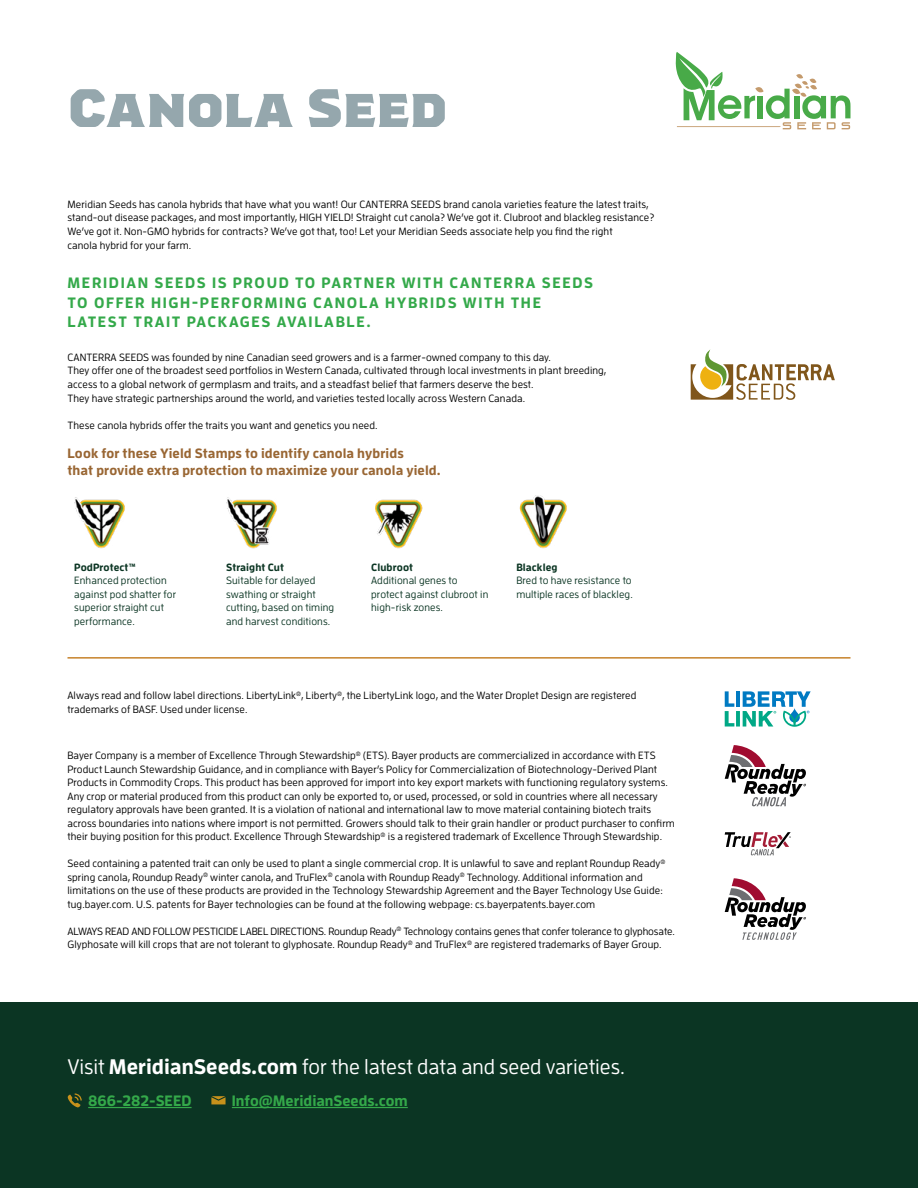
<style>
.page{position:relative;width:918px;height:1188px;background:#fff}
.page>*{position:absolute;margin:0;border:0;box-sizing:border-box;transform-origin:0 0}
.t1{font:900 54px "Worker";letter-spacing:-.005em;color:#95a7ad}
.t2{font:500 21px "Enzo OT";color:#fff}
.t3{font:700 15px/19.5px "Enzo OT";letter-spacing:.11em;color:#34a94a}
.t4{font:700 15px "Enzo OT";color:#34a94a}
.t5{font:700 13.5px/16.5px "Enzo OT";letter-spacing:.01em;color:#963}
.t6{font:500 10.5px/13.5px "Enzo OT";letter-spacing:.01em;color:#000}
.t7{font:500 10.5px/13.5px "Enzo OT";letter-spacing:.01em;color:#0b3523}
.t8{font:500 10.5px/13.5px "Enzo OT";letter-spacing:-.01em;color:#000}
.t9{font:700 10.5px "Enzo OT";letter-spacing:.01em;color:#0b3523}
.s1{font-weight:700}
</style>
<div class="page">
<div style="left:0;top:1002px;width:918px;height:186px;background:#0b3523"></div>
<hr style="left:88px;top:1107px;width:104px;height:1px;background:#34a94a">
<hr style="left:232px;top:1107px;width:176px;height:1px;background:#34a94a">
<svg style="left:68px;top:1093px;width:14px;height:14px"></svg>
<svg style="left:211px;top:1096px;width:15px;height:8px"></svg>
<hr style="left:68px;top:657px;width:782px;height:2px;background:#c6822a">
<img style="left:74px;top:497px;width:51px;height:52px">
<img style="left:226px;top:497px;width:51px;height:52px">
<img style="left:375px;top:499px;width:48px;height:50px">
<img style="left:519px;top:495px;width:48px;height:54px">
<svg style="left:725px;top:832px;width:66px;height:23px"></svg>
<svg style="left:725px;top:745px;width:81px;height:61px"></svg>
<svg style="left:725px;top:878px;width:81px;height:62px"></svg>
<svg style="left:725px;top:691px;width:86px;height:36px"></svg>
<svg style="left:691px;top:349px;width:144px;height:51px"></svg>
<svg style="left:676px;top:52px;width:174px;height:77px"></svg>
<h1 class="t1" style="left:68px;top:77px;width:382px">CANOLA SEED</h1>
<p class="t6" style="left:68px;top:197px;width:588px">Meridian Seeds has canola hybrids that have what you want! Our CANTERRA SEEDS brand canola varieties feature the latest traits, stand-out disease packages, and most importantly, HIGH YIELD! Straight cut canola? We’ve got it. Clubroot and blackleg resistance?<br>We’ve got it. Non-GMO hybrids for contracts? We’ve got that, too! Let your Meridian Seeds associate help you find the right<br>canola hybrid for your farm.</p>
<h3 class="t3" style="left:68px;top:273px;width:527px">MERIDIAN SEEDS IS PROUD TO PARTNER WITH CANTERRA SEEDS<br>TO OFFER HIGH-PERFORMING CANOLA HYBRIDS WITH THE<br>LATEST TRAIT PACKAGES AVAILABLE.</h3>
<p class="t6" style="left:68px;top:350px;width:540px">CANTERRA SEEDS was founded by nine Canadian seed growers and is a farmer-owned company to this day.<br>They offer one of the broadest seed portfolios in Western Canada, cultivated through local investments in plant breeding, access to a global network of germplasm and traits, and a steadfast belief that farmers deserve the best.<br>They have strategic partnerships around the world, and varieties tested locally across Western Canada.</p>
<p class="t6" style="left:68px;top:418px;width:312px">These canola hybrids offer the traits you want and genetics you need.</p>
<p class="t5" style="left:68px;top:445px;width:375px">Look for these Yield Stamps to identify canola hybrids<br>that provide extra protection to maximize your canola yield.</p>
<p class="t9" style="left:74px;top:560px;width:63px">PodProtect™</p>
<p class="t7" style="left:74px;top:574px;width:103px">Enhanced protection against pod shatter for superior straight cut performance.</p>
<p class="t9" style="left:226px;top:560px;width:59px">Straight Cut</p>
<p class="t7" style="left:226px;top:574px;width:110px">Suitable for delayed swathing or straight cutting, based on timing and harvest conditions.</p>
<p class="t9" style="left:371px;top:560px;width:43px">Clubroot</p>
<p class="t7" style="left:371px;top:574px;width:119px">Additional genes to protect against clubroot in high-risk zones.</p>
<p class="t9" style="left:516px;top:560px;width:43px">Blackleg</p>
<p class="t7" style="left:516px;top:574px;width:118px">Bred to have resistance to multiple races of blackleg.</p>
<p class="t6" style="left:67px;top:689px;width:570px">Always read and follow label directions. LibertyLink<sup>®</sup>, Liberty<sup>®</sup>, the LibertyLink logo, and the Water Droplet Design are registered trademarks of BASF. Used under license.</p>
<p class="t6" style="left:67px;top:749px;width:609px">Bayer Company is a member of Excellence Through Stewardship<sup>®</sup> (ETS). Bayer products are commercialized in accordance with ETS Product Launch Stewardship Guidance, and in compliance with Bayer’s Policy for Commercialization of Biotechnology-Derived Plant Products in Commodity Crops. This product has been approved for import into key export markets with functioning regulatory systems.<br>Any crop or material produced from this product can only be exported to, or used, processed, or sold in countries where all necessary regulatory approvals have been granted. It is a violation of national and international law to move material containing biotech traits across boundaries into nations where import is not permitted. Growers should talk to their grain handler or product purchaser to confirm their buying position for this product. Excellence Through Stewardship<sup>®</sup> is a registered trademark of Excellence Through Stewardship.</p>
<p class="t6" style="left:67px;top:857px;width:599px">Seed containing a patented trait can only be used to plant a single commercial crop. It is unlawful to save and replant Roundup Ready<sup>® </sup>spring canola, Roundup Ready<sup>®</sup> winter canola, and TruFlex<sup>®</sup> canola with Roundup Ready<sup>®</sup> Technology. Additional information and limitations on the use of these products are provided in the Technology Stewardship Agreement and the Bayer Technology Use Guide: tug.bayer.com. U.S. patents for Bayer technologies can be found at the following webpage: cs.bayerpatents.bayer.com</p>
<p class="t8" style="left:68px;top:924px;width:609px">ALWAYS READ AND FOLLOW PESTICIDE LABEL DIRECTIONS. Roundup Ready<sup>®</sup> Technology contains genes that confer tolerance to glyphosate.<br>Glyphosate will kill crops that are not tolerant to glyphosate. Roundup Ready<sup>®</sup> and TruFlex<sup>®</sup> are registered trademarks of Bayer Group.</p>
<h2 class="t2" style="left:68px;top:1054px;width:559px">Visit <span class="s1">MeridianSeeds.com</span> for the latest data and seed varieties.</h2>
<h3 class="t3" style="left:88px;top:1090px;width:105px">866-282-SEED</h3>
<h3 class="t4" style="left:232px;top:1091px;width:177px">Info@MeridianSeeds.com</h3>
</div>
